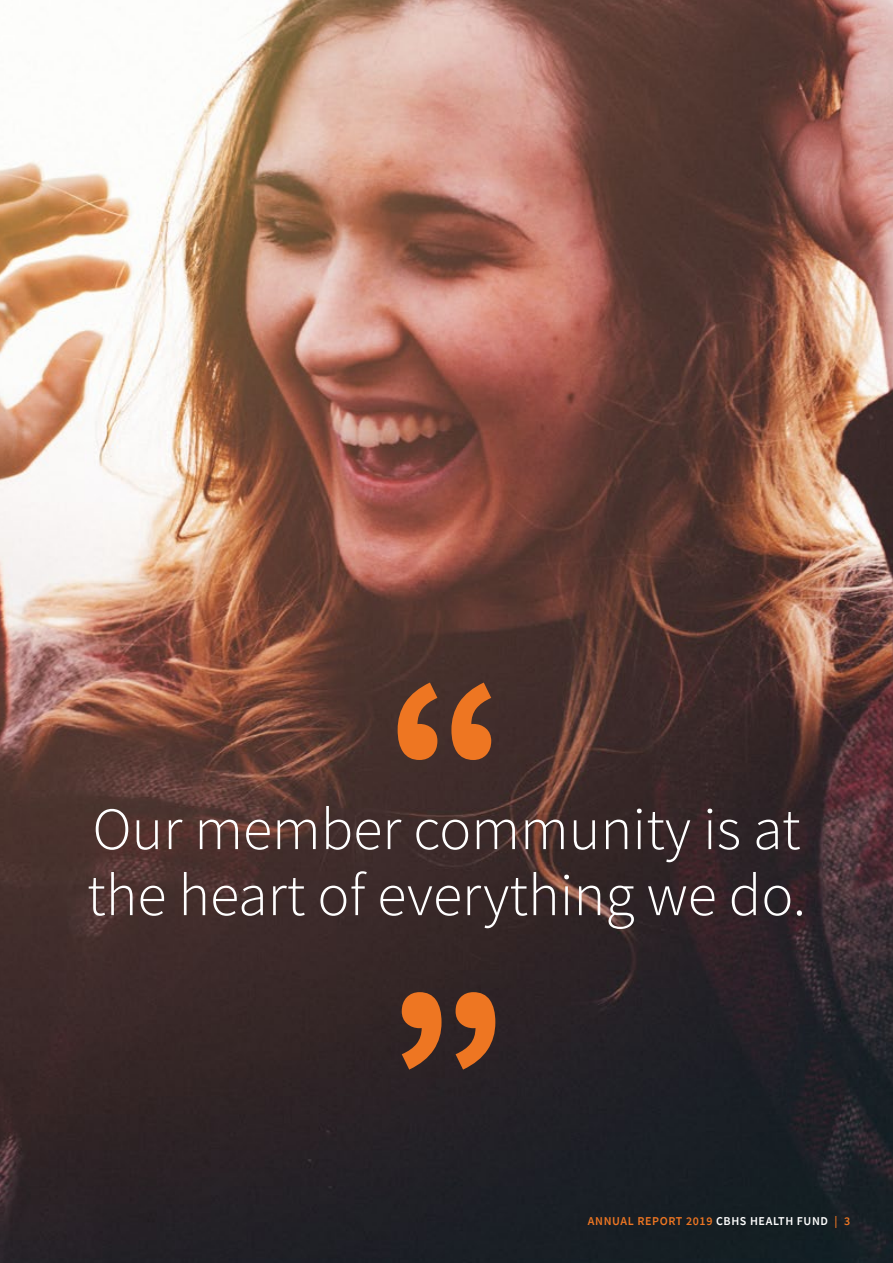
<style>
.page{position:relative;width:893px;height:1263px;background:#fff}
.page>*{position:absolute;margin:0;border:0;box-sizing:border-box;transform-origin:0 0}
.t1{font:900 207px "Source Sans Pro";color:#ee7622}
.t2{font:300 60px/66px "Source Sans Pro";color:#fff}
.t3{font:600 12px "Source Sans Pro";letter-spacing:.05em;color:#ee7622}
.s1{color:#fff}
</style>
<div class="page">
<img style="left:0;top:0;width:893px;height:1263px">
<h1 class="t1" style="left:386px;top:611px;width:122px">“</h1>
<p class="t2" style="left:87px;top:796px;width:720px">Our member community is at the heart of everything we do.</p>
<h1 class="t1" style="left:506px;top:1141px;width:122px;rotate:-180deg">“</h1>
<p class="t3" style="left:588px;top:1213px;width:264px">ANNUAL REPORT 2019 <span class="s1">CBHS HEALTH FUND</span> | 3</p>
</div>
